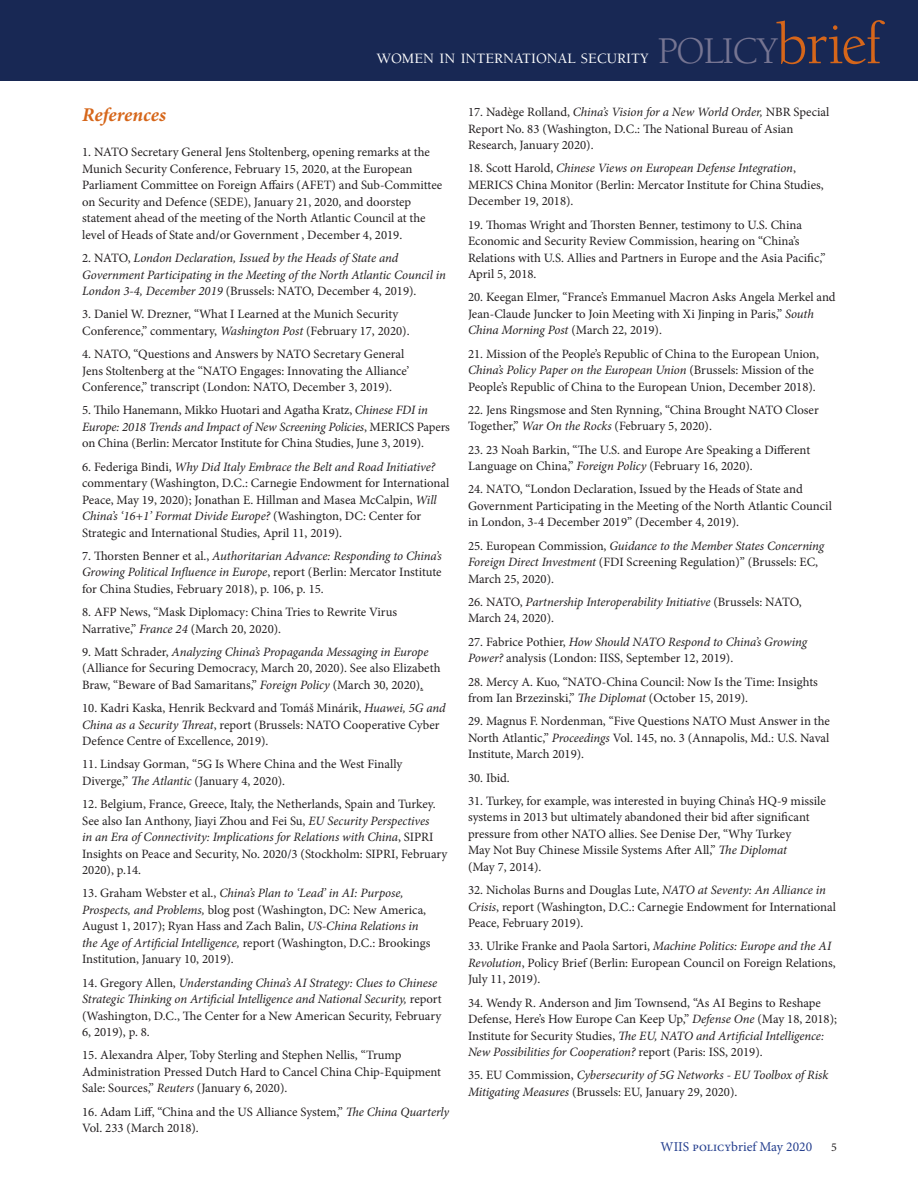
<style>
.page{position:relative;width:918px;height:1188px;background:#fff}
.page>*{position:absolute;margin:0;border:0;box-sizing:border-box;transform-origin:0 0}
.t1{font:38.85px "Berkeley";letter-spacing:-.045em;color:#767592}
.t2{font:italic 700 19.5px "Minion Pro";color:#d6661a}
.t3{font:500 14.7px "Berkeley";color:#fff}
.t4{font:13.5px "Minion Pro";color:#253f8e}
.t5{font:12.75px/16.5px "Minion Pro";letter-spacing:-.005em;color:#231f20}
.t6{font:italic 12.75px/16.5px "Minion Pro";letter-spacing:-.01em;color:#231f20}
.t7{font:12px "Minion Pro";color:#231f20}
.s1{font-size:60.6px;color:#d6661a}
.s2{font-style:normal}
.s3{font-style:italic}
</style>
<div class="page">
<div style="left:0;top:0;width:918px;height:81px;background:#182854"></div>
<p class="t3" style="left:377px;top:51px;width:273px">WOMEN IN INTERNATIONAL SECURITY</p>
<h1 class="t1" style="left:658px;top:31px;width:226px">policy<span class="s1">brief</span></h1>
<h2 class="t2" style="left:82px;top:101px;width:85px">References</h2>
<p class="t5" style="left:82px;top:144px;width:362px">1. NATO Secretary General Jens Stoltenberg, opening remarks at the Munich Security Conference, February 15, 2020, at the European Parliament Committee on Foreign Affairs (AFET) and Sub-Committee on Security and Defence (SEDE), January 21, 2020, and doorstep statement ahead of the meeting of the North Atlantic Council at the level of Heads of State and/or Government , December 4, 2019.</p>
<p class="t6" style="left:82px;top:250px;width:365px"><span class="s2">2. NATO,</span> London Declaration, Issued by the Heads of State and<br>Government Participating in the Meeting of the North Atlantic Council in<br>London 3-4, December 2019 <span class="s2">(Brussels: NATO, December 4, 2019).</span></p>
<p class="t5" style="left:82px;top:306px;width:329px">3. Daniel W. Drezner, “What I Learned at the Munich Security<br>Conference,” commentary, <span class="s3">Washington Post</span> (February 17, 2020).</p>
<p class="t5" style="left:82px;top:346px;width:329px">4. NATO, “Questions and Answers by NATO Secretary General<br>Jens Stoltenberg at the ‘‘NATO Engages: Innovating the Alliance’<br>Conference,” transcript (London: NATO, December 3, 2019).</p>
<p class="t5" style="left:82px;top:402px;width:369px">5. Thilo Hanemann, Mikko Huotari and Agatha Kratz, <span class="s3">Chinese FDI in<br>Europe: 2018 Trends and Impact of New Screening Policies</span>, MERICS Papers on China (Berlin: Mercator Institute for China Studies, June 3, 2019).</p>
<p class="t5" style="left:82px;top:458px;width:369px">6. Federiga Bindi, <span class="s3">Why Did Italy Embrace the Belt and Road Initiative? </span>commentary (Washington, D.C.: Carnegie Endowment for International Peace, May 19, 2020); Jonathan E. Hillman and Masea McCalpin, <span class="s3">Will China’s ‘16+1’ Format Divide Europe?</span> (Washington, DC: Center for Strategic and International Studies, April 11, 2019).</p>
<p class="t5" style="left:82px;top:548px;width:361px;text-align:justify">7. Thorsten Benner et al., <span class="s3">Authoritarian Advance: Responding to China’s Growing Political Influence in Europe</span>, report (Berlin: Mercator Institute for China Studies, February 2018), p. 106, p. 15.</p>
<p class="t5" style="left:82px;top:604px;width:317px">8. AFP News, “Mask Diplomacy: China Tries to Rewrite Virus<br>Narrative,” <span class="s3">France 24</span> (March 20, 2020).</p>
<p class="t5" style="left:82px;top:644px;width:360px">9. Matt Schrader, <span class="s3">Analyzing China’s Propaganda Messaging in Europe </span>(Alliance for Securing Democracy, March 20, 2020). See also Elizabeth<br>Braw, “Beware of Bad Samaritans,” <span class="s3">Foreign Policy</span> (March 30, 2020).</p>
<p class="t5" style="left:82px;top:700px;width:365px">10. Kadri Kaska, Henrik Beckvard and Tomáš Minárik, <span class="s3">Huawei, 5G and<br>China as a Security Threat</span>, report (Brussels: NATO Cooperative Cyber<br>Defence Centre of Excellence, 2019).</p>
<p class="t5" style="left:82px;top:756px;width:322px">11. Lindsay Gorman, “5G Is Where China and the West Finally<br>Diverge,” <span class="s3">The Atlantic</span> (January 4, 2020).</p>
<p class="t5" style="left:82px;top:796px;width:367px">12. Belgium, France, Greece, Italy, the Netherlands, Spain and Turkey.<br>See also Ian Anthony, Jiayi Zhou and Fei Su, <span class="s3">EU Security Perspectives<br>in an Era of Connectivity: Implications for Relations with China</span>, SIPRI Insights on Peace and Security, No. 2020/3 (Stockholm: SIPRI, February 2020), p.14.</p>
<p class="t5" style="left:82px;top:885px;width:350px">13. Graham Webster et al., <span class="s3">China’s Plan to ‘Lead’ in AI: Purpose, Prospects, and Problems,</span> blog post (Washington, DC: New America, August 1, 2017); Ryan Hass and Zach Balin, <span class="s3">US-China Relations in the Age of Artificial Intelligence,</span> report (Washington, D.C.: Brookings Institution, January 10, 2019).</p>
<p class="t6" style="left:82px;top:974px;width:361px"><span class="s2">14. Gregory Allen,</span> Understanding China’s AI Strategy: Clues to Chinese Strategic Thinking on Artificial Intelligence and National Security, <span class="s2">report (Washington, D.C., The Center for a New American Security, February 6, 2019), p. 8.</span></p>
<p class="t5" style="left:82px;top:1047px;width:361px">15. Alexandra Alper, Toby Sterling and Stephen Nellis, “Trump<br>Administration Pressed Dutch Hard to Cancel China Chip-Equipment<br>Sale: Sources,” <span class="s3">Reuters</span> (January 6, 2020).</p>
<p class="t5" style="left:82px;top:1103px;width:369px">16. Adam Liff, “China and the US Alliance System,” <span class="s3">The China Quarterly<br></span>Vol. 233 (March 2018).</p>
<p class="t5" style="left:468px;top:104px;width:363px">17. Nadège Rolland, <span class="s3">China’s Vision for a New World Order,</span> NBR Special<br>Report No. 83 (Washington, D.C.: The National Bureau of Asian<br>Research, January 2020).</p>
<p class="t5" style="left:468px;top:160px;width:357px">18. Scott Harold, <span class="s3">Chinese Views on European Defense Integration</span>,<br>MERICS China Monitor (Berlin: Mercator Institute for China Studies,<br>December 19, 2018).</p>
<p class="t5" style="left:468px;top:216px;width:359px">19. Thomas Wright and Thorsten Benner, testimony to U.S. China Economic and Security Review Commission, hearing on “China’s Relations with U.S. Allies and Partners in Europe and the Asia Pacific,” April 5, 2018.</p>
<p class="t5" style="left:468px;top:289px;width:369px">20. Keegan Elmer, “France’s Emmanuel Macron Asks Angela Merkel and<br>Jean-Claude Juncker to Join Meeting with Xi Jinping in Paris,” <span class="s3">South<br>China Morning Post</span> (March 22, 2019).</p>
<p class="t5" style="left:468px;top:345px;width:353px">21. Mission of the People’s Republic of China to the European Union,<br><span class="s3">China’s Policy Paper on the European Union</span> (Brussels: Mission of the<br>People’s Republic of China to the European Union, December 2018).</p>
<p class="t5" style="left:468px;top:402px;width:352px">22. Jens Ringsmose and Sten Rynning, “China Brought NATO Closer<br>Together,” <span class="s3">War On the Rocks</span> (February 5, 2020).</p>
<p class="t5" style="left:468px;top:441px;width:344px">23. 23 Noah Barkin, “The U.S. and Europe Are Speaking a Different<br>Language on China,” <span class="s3">Foreign Policy</span> (February 16, 2020).</p>
<p class="t5" style="left:468px;top:481px;width:365px">24. NATO, “London Declaration, Issued by the Heads of State and<br>Government Participating in the Meeting of the North Atlantic Council in London, 3-4 December 2019” (December 4, 2019).</p>
<p class="t5" style="left:468px;top:537px;width:358px">25. European Commission, <span class="s3">Guidance to the Member States Concerning<br>Foreign Direct Investment</span> (FDI Screening Regulation)” (Brussels: EC,<br>March 25, 2020).</p>
<p class="t5" style="left:468px;top:594px;width:335px">26. NATO, <span class="s3">Partnership Interoperability Initiative</span> (Brussels: NATO,<br>March 24, 2020).</p>
<p class="t5" style="left:468px;top:633px;width:341px">27. Fabrice Pothier, <span class="s3">How Should NATO Respond to China’s Growing<br>Power?</span> analysis (London: IISS, September 12, 2019).</p>
<p class="t5" style="left:468px;top:673px;width:351px">28. Mercy A. Kuo, “NATO-China Council: Now Is the Time: Insights from Ian Brzezinski,” <span class="s3">The Diplomat</span> (October 15, 2019).</p>
<p class="t5" style="left:468px;top:713px;width:364px;text-align:justify">29. Magnus F. Nordenman, “Five Questions NATO Must Answer in the North Atlantic,” <span class="s3">Proceedings</span> Vol. 145, no. 3 (Annapolis, Md.: U.S. Naval Institute, March 2019).</p>
<p class="t5" style="left:468px;top:769px;width:43px">30. Ibid.</p>
<p class="t5" style="left:468px;top:793px;width:359px">31. Turkey, for example, was interested in buying China’s HQ-9 missile systems in 2013 but ultimately abandoned their bid after significant pressure from other NATO allies. See Denise Der, “Why Turkey<br>May Not Buy Chinese Missile Systems After All,” <span class="s3">The Diplomat<br></span>(May 7, 2014).</p>
<p class="t5" style="left:468px;top:882px;width:370px">32. Nicholas Burns and Douglas Lute, <span class="s3">NATO at Seventy: An Alliance in<br>Crisis</span>, report (Washington, D.C.: Carnegie Endowment for International<br>Peace, February 2019).</p>
<p class="t5" style="left:468px;top:938px;width:369px">33. Ulrike Franke and Paola Sartori, <span class="s3">Machine Politics: Europe and the AI<br>Revolution</span>, Policy Brief (Berlin: European Council on Foreign Relations,<br>July 11, 2019).</p>
<p class="t5" style="left:468px;top:994px;width:371px">34. Wendy R. Anderson and Jim Townsend, “As AI Begins to Reshape Defense, Here’s How Europe Can Keep Up,” <span class="s3">Defense One</span> (May 18, 2018); Institute for Security Studies, <span class="s3">The EU, NATO and Artificial Intelligence:<br>New Possibilities for Cooperation?</span> report (Paris: ISS, 2019).</p>
<p class="t6" style="left:468px;top:1067px;width:362px"><span class="s2">35. EU Commission,</span> Cybersecurity of 5G Networks - EU Toolbox of Risk<br>Mitigating Measures <span class="s2">(Brussels: EU, January 29, 2020).</span></p>
<p class="t4" style="left:661px;top:1138px;width:153px">WIIS policybrief May 2020</p>
<p class="t7" style="left:831px;top:1139px;width:7px">5</p>
</div>
